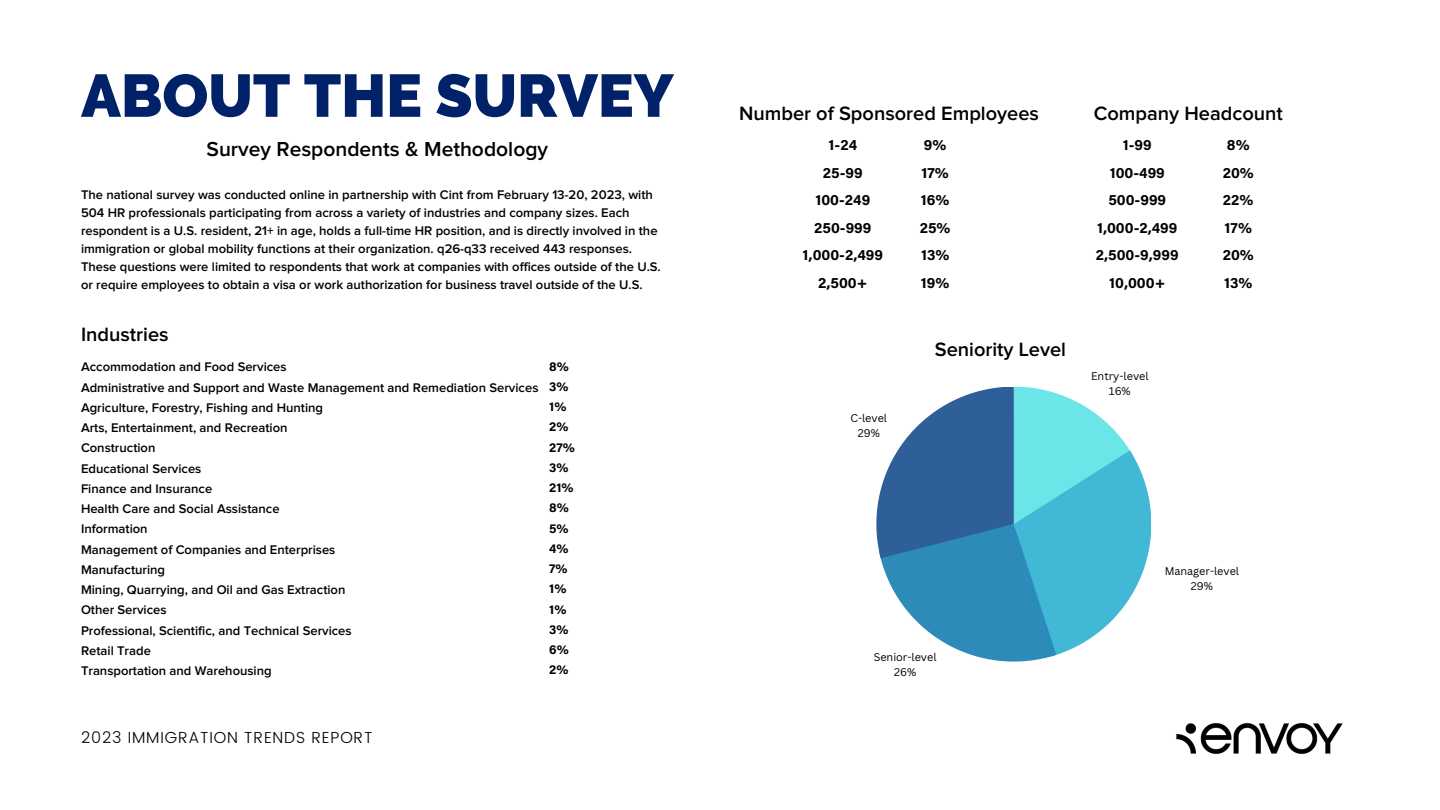
<style>
.page{position:relative;width:1440px;height:810px;background:#fff}
.page>*{position:absolute;margin:0;border:0;box-sizing:border-box;transform-origin:0 0}
.t1{font:900 60px "Raleway";color:#012169}
.t2{font:600 21px "Proxima Nova";color:#000}
.t3{font:600 20px "Proxima Nova";color:#000}
.t4{font:300 16px "Poppins";letter-spacing:.05em;color:#000}
.t5{font:700 15px/27.5px "Acumin Pro";color:#000;text-align:center}
.t6{font:600 13px/20.2px "Proxima Nova";color:#000}
.t7{font:700 13px/20.2px "Acumin Pro";color:#000}
.t8{font:10.9px/14.9px "Canva Sans";color:#000;text-align:center}
</style>
<div class="page">
<svg style="left:876px;top:387px;width:275px;height:275px"></svg>
<img style="left:1176px;top:723px;width:167px;height:31px">
<h1 class="t1" style="left:81px;top:60px;width:594px">ABOUT THE SURVEY</h1>
<h2 class="t2" style="left:207px;top:140px;width:343px">Survey Respondents &amp; Methodology</h2>
<p class="t6" style="left:81px;top:186px;width:581px;line-height:18px">The national survey was conducted online in partnership with Cint from February 13-20, 2023, with 504 HR professionals participating from across a variety of industries and company sizes. Each respondent is a U.S. resident, 21+ in age, holds a full-time HR position, and is directly involved in the immigration or global mobility functions at their organization. q26-q33 received 443 responses.<br>These questions were limited to respondents that work at companies with offices outside of the U.S. or require employees to obtain a visa or work authorization for business travel outside of the U.S.</p>
<h3 class="t3" style="left:81px;top:326px;width:89px">Industries</h3>
<p class="t6" style="left:81px;top:357px;width:459px">Accommodation and Food Services<br>Administrative and Support and Waste Management and Remediation Services<br>Agriculture, Forestry, Fishing and Hunting<br>Arts, Entertainment, and Recreation<br>Construction<br>Educational Services<br>Finance and Insurance<br>Health Care and Social Assistance<br>Information<br>Management of Companies and Enterprises<br>Manufacturing<br>Mining, Quarrying, and Oil and Gas Extraction<br>Other Services<br>Professional, Scientific, and Technical Services<br>Retail Trade<br>Transportation and Warehousing</p>
<p class="t7" style="left:549px;top:357px;width:27px">8%<br>3%<br>1%<br>2%<br>27%<br>3%<br>21%<br>8%<br>5%<br>4%<br>7%<br>1%<br>1%<br>3%<br>6%<br>2%</p>
<p class="t4" style="left:81px;top:728px;width:293px">2023 IMMIGRATION TRENDS REPORT</p>
<h3 class="t3" style="left:739px;top:104px;width:301px">Number of Sponsored Employees</h3>
<h3 class="t3" style="left:1094px;top:104px;width:191px">Company Headcount</h3>
<p class="t5" style="left:1096px;top:133px;width:84px">1-99<br>100-499<br>500-999<br>1,000-2,499<br>2,500-9,999<br>10,000+</p>
<p class="t5" style="left:1223px;top:133px;width:33px;text-align:left">8%<br>20%<br>22%<br>17%<br>20%<br>13%</p>
<p class="t5" style="left:803px;top:133px;width:82px">1-24<br>25-99<br>100-249<br>250-999<br>1,000-2,499<br>2,500+</p>
<p class="t5" style="left:920px;top:133px;width:32px;text-align:left">9%<br>17%<br>16%<br>25%<br>13%<br>19%</p>
<p class="t8" style="left:850px;top:410px;width:38px">C-level<br>29%</p>
<h3 class="t3" style="left:935px;top:340px;width:133px">Seniority Level</h3>
<p class="t8" style="left:1091px;top:368px;width:59px">Entry-level<br>16%</p>
<p class="t8" style="left:874px;top:649px;width:64px">Senior-level<br>26%</p>
<p class="t8" style="left:1165px;top:563px;width:76px">Manager-level<br>29%</p>
</div>
